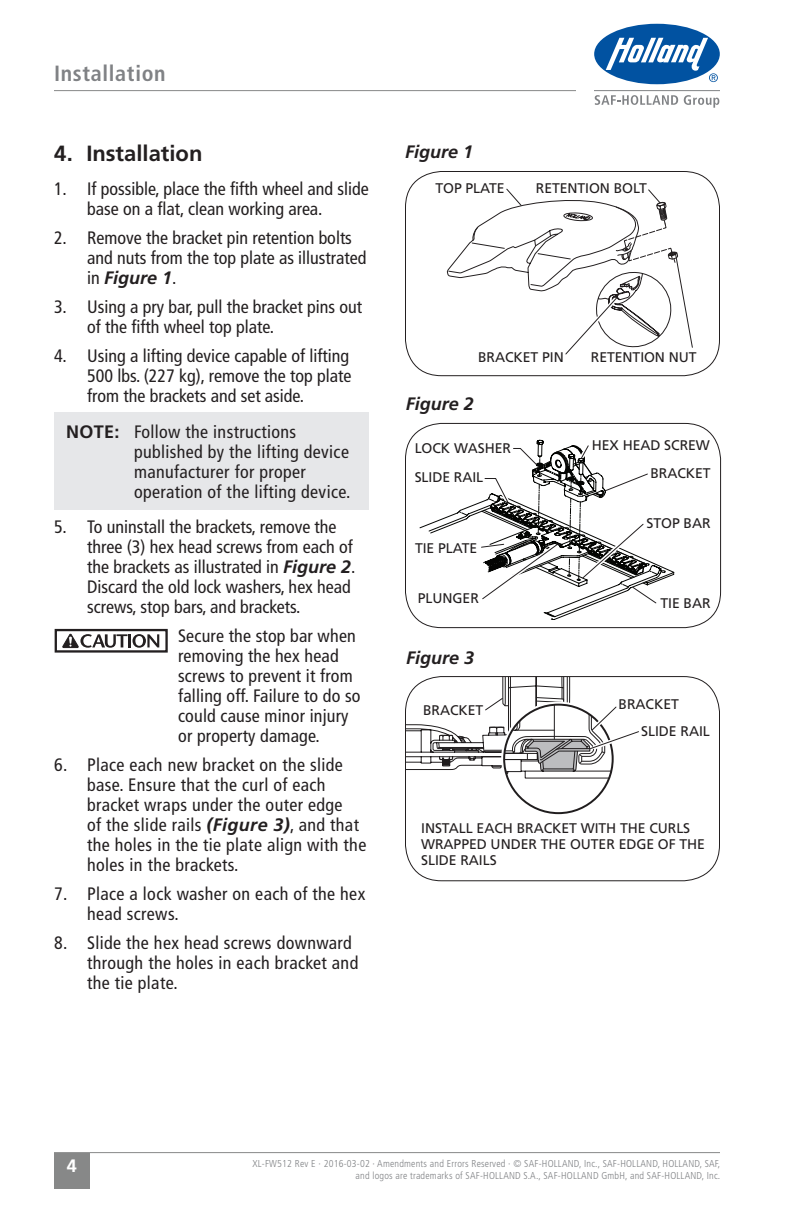
<style>
.page{position:relative;width:792px;height:1224px;background:#fff}
.page>*{position:absolute;margin:0;border:0;box-sizing:border-box;transform-origin:0 0}
._9_Section_Title{font:700 22px "Frutiger LT Std";color:#231f20}
._7a_Primary_Page_Tit{font:700 condensed 22px "Frutiger LT Std";letter-spacing:.03em;color:#808285}
._13_Numbered_Text{font:condensed 18px/20px "Frutiger LT Std";color:#231f20}
._13_Numbered_Text-2{font:condensed 18px/20px "Frutiger LT Std";letter-spacing:.02em;color:#231f20}
._11_Notes_Copy{font:condensed 18px/20px "Frutiger LT Std";letter-spacing:.02em;color:#231f20}
.t1{font:italic 700 18px "Frutiger LT Std";color:#231f20}
._2_Page_Number{font:700 18px "Frutiger LT Std";color:#fff}
._16_Graphic_Callouts{font:14px/16px "Frutiger LT Std";letter-spacing:-.005em;color:#231f20}
._1_Footer_Doc_Number{font:300 condensed 10px/12px "Frutiger LT Std";letter-spacing:.02em;color:#808285;text-align:right}
.s1{font-weight:700;font-style:italic;font-stretch:normal}
.s2{font-weight:700;font-stretch:normal}
</style>
<div class="page">
<hr style="left:54px;top:90px;width:522px;height:1px;background:#878888">
<div style="left:594px;top:24px;width:126px;height:60px;background:#0152a1;border-radius:50%"></div>
<svg style="left:606px;top:38px;width:112px;height:44px"></svg>
<svg style="left:595px;top:95px;width:83px;height:10px"></svg>
<svg style="left:684px;top:95px;width:35px;height:13px"></svg>
<hr style="left:594px;top:90px;width:126px;height:1px;background:#808285">
<div style="left:54px;top:413px;width:315px;height:97px;background:#e6e7e9"></div>
<hr style="left:54px;top:1152px;width:666px;height:1px;background:#878888">
<div style="left:54px;top:1153px;width:36px;height:36px;background:#878888"></div>
<div style="left:55px;top:629px;width:113px;height:24px;border:2px solid #231f20"></div>
<svg style="left:62px;top:634px;width:97px;height:14px"></svg>
<div style="left:405px;top:676px;width:315px;height:205px;border:1px solid #231f20;border-radius:36px"></div>
<div style="left:405px;top:423px;width:316px;height:205px;border:1px solid #231f20;border-radius:36px"></div>
<div style="left:405px;top:171px;width:315px;height:205px;border:1px solid #231f20;border-radius:36px"></div>
<svg style="left:447px;top:188px;width:246px;height:167px"></svg>
<svg style="left:419px;top:440px;width:255px;height:180px"></svg>
<svg style="left:406px;top:677px;width:238px;height:102px"></svg>
<p class="_7a_Primary_Page_Tit" style="left:54px;top:61px;width:113px">Installation</p>
<p class="_9_Section_Title" style="left:54px;top:140px;width:150px">4. Installation</p>
<p class="_13_Numbered_Text" style="left:87px;top:179px;width:283px;text-indent:-33px">1. If possible, place the fifth wheel and slide base on a flat, clean working area.</p>
<p class="_13_Numbered_Text" style="left:87px;top:228px;width:281px;text-indent:-33px">2. Remove the bracket pin retention bolts and nuts from the top plate as illustrated in <span class="s1">Figure 1</span>.</p>
<p class="_13_Numbered_Text" style="left:87px;top:297px;width:277px;text-indent:-33px">3. Using a pry bar, pull the bracket pins out of the fifth wheel top plate.</p>
<p class="_13_Numbered_Text" style="left:87px;top:346px;width:266px;text-align:justify;text-indent:-33px">4. Using a lifting device capable of lifting 500 lbs. (227 kg), remove the top plate from the brackets and set aside.</p>
<p class="_11_Notes_Copy" style="left:134px;top:422px;width:218px;text-indent:-68px"><span class="s2">NOTE:</span> Follow the instructions published by the lifting device manufacturer for proper operation of the lifting device.</p>
<p class="_13_Numbered_Text" style="left:87px;top:516px;width:270px;text-indent:-33px">5. To uninstall the brackets, remove the three (3) hex head screws from each of the brackets as illustrated in <span class="s1">Figure 2</span>.<br>Discard the old lock washers, hex head screws, stop bars, and brackets.</p>
<p class="_13_Numbered_Text" style="left:178px;top:625px;width:184px">Secure the stop bar when removing the hex head screws to prevent it from falling off. Failure to do so could cause minor injury or property damage.</p>
<p class="_13_Numbered_Text-2" style="left:87px;top:754px;width:281px;text-indent:-33px">6. Place each new bracket on the slide base. Ensure that the curl of each bracket wraps under the outer edge<br>of the slide rails <span class="s1">(Figure 3)</span>, and that the holes in the tie plate align with the holes in the brackets.</p>
<p class="_13_Numbered_Text-2" style="left:87px;top:883px;width:280px;text-indent:-33px">7. Place a lock washer on each of the hex head screws.</p>
<p class="_13_Numbered_Text-2" style="left:87px;top:932px;width:273px;text-indent:-33px">8. Slide the hex head screws downward through the holes in each bracket and the tie plate.</p>
<p class="t1" style="left:405px;top:141px;width:70px">Figure 1</p>
<p class="_16_Graphic_Callouts" style="left:436px;top:181px;width:71px">TOP PLATE</p>
<p class="_16_Graphic_Callouts" style="left:536px;top:181px;width:113px">RETENTION BOLT</p>
<p class="_16_Graphic_Callouts" style="left:478px;top:349px;width:87px">BRACKET PIN</p>
<p class="t1" style="left:406px;top:394px;width:70px">Figure 2</p>
<p class="_16_Graphic_Callouts" style="left:591px;top:349px;width:107px">RETENTION NUT</p>
<p class="_16_Graphic_Callouts" style="left:415px;top:440px;width:98px">LOCK WASHER</p>
<p class="_16_Graphic_Callouts" style="left:592px;top:437px;width:120px">HEX HEAD SCREW</p>
<p class="_16_Graphic_Callouts" style="left:415px;top:469px;width:70px">SLIDE RAIL</p>
<p class="_16_Graphic_Callouts" style="left:650px;top:465px;width:62px">BRACKET</p>
<p class="_16_Graphic_Callouts" style="left:415px;top:540px;width:64px">TIE PLATE</p>
<p class="_16_Graphic_Callouts" style="left:418px;top:591px;width:63px">PLUNGER</p>
<p class="t1" style="left:406px;top:647px;width:70px">Figure 3</p>
<p class="_16_Graphic_Callouts" style="left:423px;top:702px;width:62px">BRACKET</p>
<p class="_16_Graphic_Callouts" style="left:647px;top:515px;width:66px">STOP BAR</p>
<p class="_16_Graphic_Callouts" style="left:660px;top:595px;width:52px">TIE BAR</p>
<p class="_16_Graphic_Callouts" style="left:619px;top:697px;width:62px">BRACKET</p>
<p class="_16_Graphic_Callouts" style="left:641px;top:723px;width:70px">SLIDE RAIL</p>
<p class="_16_Graphic_Callouts" style="left:421px;top:820px;width:285px">INSTALL EACH BRACKET WITH THE CURLS<br>WRAPPED UNDER THE OUTER EDGE OF THE<br>SLIDE RAILS</p>
<p class="_2_Page_Number" style="left:67px;top:1155px;width:12px">4</p>
<p class="_1_Footer_Doc_Number" style="left:252px;top:1157px;width:469px">XL-FW512 Rev E · 2016-03-02 · Amendments and Errors Reserved · © SAF-HOLLAND, Inc., SAF-HOLLAND, HOLLAND, SAF, and logos are trademarks of SAF-HOLLAND S.A., SAF-HOLLAND GmbH, and SAF-HOLLAND, Inc.</p>
</div>
